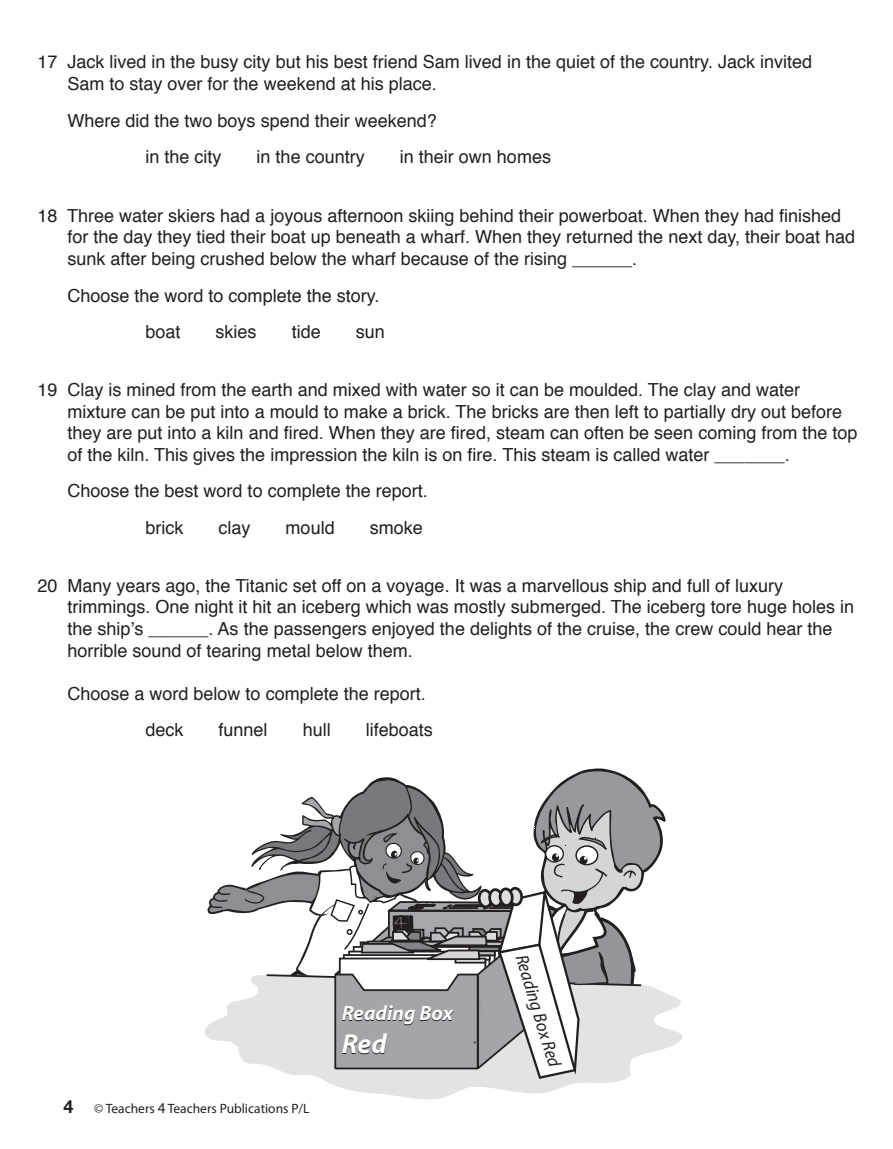
<style>
.page{position:relative;width:893px;height:1149px;background:#fff}
.page>*{position:absolute;margin:0;border:0;box-sizing:border-box;transform-origin:0 0}
.t1{font:italic 700 27.6px "Myriad";color:#231f20}
.t2{font:italic 700 20.7px "Myriad";color:#231f20}
.t3{font:italic 18.3px "Myriad";color:#231f20;scale:.96 1}
.t4{font:18px/21.6px "Helvetica";color:#231f20}
.t5{font:13.5px "Myriad Pro";color:#231f20}
.s1{font-family:"Helvetica Neue";font-weight:700;font-size:18px}
.s2{font-size:15px}
</style>
<div class="page">
<svg style="left:205px;top:991px;width:478px;height:109px"></svg>
<svg style="left:209px;top:769px;width:453px;height:316px"></svg>
<p class="t4" style="left:67px;top:51px;width:746px;text-indent:-30px">17 Jack lived in the busy city but his best friend Sam lived in the quiet of the country. Jack invited<br>Sam to stay over for the weekend at his place.</p>
<p class="t4" style="left:145px;top:101px;width:293px;line-height:36.6px;text-indent:-78px">Where did the two boys spend their weekend? in the city</p>
<p class="t4" style="left:256px;top:145px;width:110px">in the country</p>
<p class="t4" style="left:399px;top:145px;width:153px">in their own homes</p>
<p class="t4" style="left:67px;top:204px;width:789px;text-indent:-30px">18 Three water skiers had a joyous afternoon skiing behind their powerboat. When they had finished for the day they tied their boat up beneath a wharf. When they returned the next day, their boat had sunk after being crushed below the wharf because of the rising ______.</p>
<p class="t4" style="left:145px;top:276px;width:235px;line-height:36.6px;text-indent:-78px">Choose the word to complete the story. boat</p>
<p class="t4" style="left:215px;top:320px;width:43px">skies</p>
<p class="t4" style="left:291px;top:320px;width:31px">tide</p>
<p class="t4" style="left:355px;top:320px;width:31px">sun</p>
<p class="t4" style="left:67px;top:378px;width:791px;text-indent:-30px">19 Clay is mined from the earth and mixed with water so it can be moulded. The clay and water mixture can be put into a mould to make a brick. The bricks are then left to partially dry out before they are put into a kiln and fired. When they are fired, steam can often be seen coming from the top of the kiln. This gives the impression the kiln is on fire. This steam is called water _______.</p>
<p class="t4" style="left:145px;top:472px;width:284px;line-height:36.6px;text-indent:-78px">Choose the best word to complete the report. brick</p>
<p class="t4" style="left:218px;top:516px;width:34px">clay</p>
<p class="t4" style="left:285px;top:516px;width:51px">mould</p>
<p class="t4" style="left:369px;top:516px;width:55px">smoke</p>
<p class="t4" style="left:67px;top:574px;width:788px;text-indent:-30px">20 Many years ago, the Titanic set off on a voyage. It was a marvellous ship and full of luxury trimmings. One night it hit an iceberg which was mostly submerged. The iceberg tore huge holes in the ship’s ______. As the passengers enjoyed the delights of the cruise, the crew could hear the horrible sound of tearing metal below them.</p>
<p class="t4" style="left:145px;top:674px;width:282px;line-height:36.6px;text-indent:-78px">Choose a word below to complete the report. deck</p>
<p class="t4" style="left:218px;top:718px;width:51px">funnel</p>
<p class="t4" style="left:302px;top:718px;width:30px">hull</p>
<p class="t4" style="left:365px;top:718px;width:69px">lifeboats</p>
<p class="t5" style="left:63px;top:1099px;width:248px"><span class="s1">4</span> © Teachers <span class="s2">4</span> Teachers Publications P/L</p>
<p class="t2" style="left:341px;top:1003px;width:113px">Reading Box</p>
<h1 class="t1" style="left:341px;top:1030px;width:47px">Red</h1>
<p class="t3" style="left:529px;top:952px;width:123px;rotate:73deg">Reading Box Red</p>
</div>
